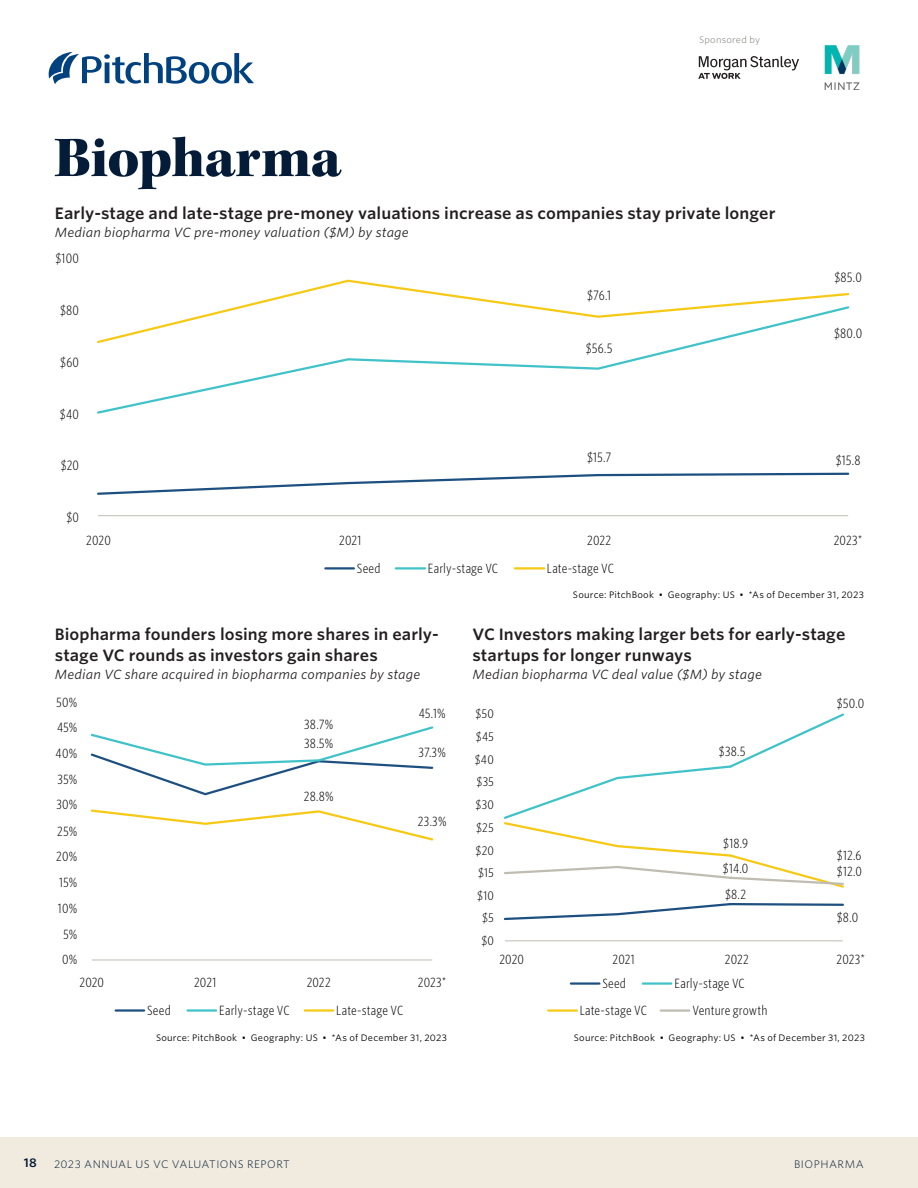
<style>
.page{position:relative;width:918px;height:1188px;background:#fff}
.page>*{position:absolute;margin:0;border:0;box-sizing:border-box;transform-origin:0 0}
.CR_H1{font:58.5px "Kepler Std Black Subh";letter-spacing:-.015em;color:#051c38}
.CR_Chart_title{font:600 15.75px/21px "Whitney S Sm";letter-spacing:.005em;color:#231f20}
.t1{font:300 12.9px "Whitney Cond S Sm";letter-spacing:.01em;color:#000}
.t2{font:300 12.75px/25px "Whitney Cond S Sm";letter-spacing:.01em;color:#000}
.CR_Chart_narrative_title{font:italic 12.75px "Whitney S Sm";letter-spacing:.01em;color:#231f20}
.t3{font:600 12px "Whitney S Sm";color:#051c38}
.t4{font:300 11.85px "Whitney Cond S Sm";letter-spacing:.005em;color:#000;scale:1.07 1}
.CR_Footer_right{font:300 10.5px "Whitney S Sm";letter-spacing:.045em;color:#051c38}
.CR_Source_tag{font:9px "Whitney S Sm";letter-spacing:.025em;color:#000}
.t5{font:300 9px "Whitney S Sm";letter-spacing:.025em;color:#78766f}
</style>
<div class="page">
<div style="left:0;top:1137px;width:918px;height:51px;background:#f0ebde"></div>
<svg style="left:49px;top:52px;width:205px;height:32px"></svg>
<svg style="left:698px;top:56px;width:101px;height:23px"></svg>
<img style="left:824px;top:45px;width:36px;height:45px">
<hr style="left:98px;top:515px;width:750px;height:1px;background:#c0bcb2">
<svg style="left:97px;top:472px;width:753px;height:23px"></svg>
<svg style="left:97px;top:345px;width:602px;height:69px"></svg>
<svg style="left:97px;top:279px;width:753px;height:66px"></svg>
<hr style="left:325px;top:567px;width:29px;height:3px;background:#1d5080">
<hr style="left:396px;top:567px;width:29px;height:3px;background:#40c2c9">
<hr style="left:515px;top:567px;width:29px;height:3px;background:#f5c914">
<hr style="left:571px;top:982px;width:28px;height:3px;background:#1d5080">
<hr style="left:643px;top:982px;width:28px;height:3px;background:#40c2c9">
<hr style="left:548px;top:1009px;width:29px;height:3px;background:#f5c914">
<hr style="left:661px;top:1009px;width:28px;height:3px;background:#c0bcb2">
<hr style="left:505px;top:940px;width:338px;height:1px;background:#c0bcb2">
<svg style="left:504px;top:903px;width:340px;height:18px"></svg>
<svg style="left:503px;top:713px;width:341px;height:175px"></svg>
<hr style="left:92px;top:960px;width:340px;height:1px;background:#c0bcb2">
<svg style="left:90px;top:726px;width:344px;height:70px"></svg>
<svg style="left:90px;top:809px;width:344px;height:32px"></svg>
<hr style="left:116px;top:1009px;width:28px;height:3px;background:#1d5080">
<hr style="left:188px;top:1009px;width:28px;height:3px;background:#40c2c9">
<hr style="left:305px;top:1009px;width:28px;height:3px;background:#f5c914">
<p class="CR_H1" style="left:54px;top:124px;width:288px">Biopharma</p>
<p class="t5" style="left:699px;top:34px;width:62px">Sponsored by</p>
<p class="CR_Chart_title" style="left:55px;top:202px;width:722px">Early-stage and late-stage pre-money valuations increase as companies stay private longer</p>
<p class="CR_Chart_narrative_title" style="left:55px;top:223px;width:355px">Median biopharma VC pre-money valuation ($M) by stage</p>
<p class="t1" style="left:55px;top:250px;width:25px">$100</p>
<p class="t1" style="left:60px;top:302px;width:20px">$80</p>
<p class="t1" style="left:60px;top:354px;width:20px">$60</p>
<p class="t1" style="left:587px;top:287px;width:26px">$76.1</p>
<p class="t1" style="left:586px;top:340px;width:28px">$56.5</p>
<p class="t1" style="left:834px;top:269px;width:29px">$85.0</p>
<p class="t1" style="left:834px;top:325px;width:30px">$80.0</p>
<p class="t1" style="left:60px;top:406px;width:21px">$40</p>
<p class="t1" style="left:61px;top:457px;width:20px">$20</p>
<p class="t1" style="left:587px;top:450px;width:26px">$15.7</p>
<p class="t1" style="left:836px;top:452px;width:27px">$15.8</p>
<p class="t1" style="left:66px;top:509px;width:14px">$0</p>
<p class="t2" style="left:86px;top:528px;width:26px">2020</p>
<p class="t2" style="left:339px;top:528px;width:24px">2021</p>
<p class="t2" style="left:587px;top:528px;width:26px">2022</p>
<p class="t2" style="left:357px;top:555px;width:25px">Seed</p>
<p class="t2" style="left:428px;top:555px;width:72px">Early-stage VC</p>
<p class="t2" style="left:547px;top:555px;width:69px">Late-stage VC</p>
<p class="t2" style="left:834px;top:528px;width:30px">2023*</p>
<p class="CR_Source_tag" style="left:573px;top:588px;width:293px">Source: PitchBook • Geography: US • *As of December 31, 2023</p>
<p class="CR_Chart_title" style="left:55px;top:624px;width:385px">Biopharma founders losing more shares in early&shy;stage VC rounds as investors gain shares</p>
<p class="CR_Chart_narrative_title" style="left:55px;top:666px;width:367px">Median VC share acquired in biopharma companies by stage</p>
<p class="t2" style="left:56px;top:689px;width:23px">50%</p>
<p class="t2" style="left:57px;top:714px;width:22px">45%</p>
<p class="t2" style="left:56px;top:741px;width:23px">40%</p>
<p class="t2" style="left:57px;top:766px;width:21px">35%</p>
<p class="t2" style="left:56px;top:792px;width:22px">30%</p>
<p class="t2" style="left:57px;top:818px;width:22px">25%</p>
<p class="t2" style="left:56px;top:844px;width:23px">20%</p>
<p class="t2" style="left:59px;top:869px;width:20px">15%</p>
<p class="t2" style="left:58px;top:896px;width:21px">10%</p>
<p class="t2" style="left:63px;top:921px;width:16px">5%</p>
<p class="t2" style="left:62px;top:947px;width:17px">0%</p>
<p class="t2" style="left:304px;top:714px;width:31px;line-height:19.4px">38.7%<br>38.5%</p>
<p class="t2" style="left:304px;top:783px;width:31px">28.8%</p>
<p class="t2" style="left:80px;top:969px;width:26px">2020</p>
<p class="t2" style="left:194px;top:969px;width:24px">2021</p>
<p class="t2" style="left:307px;top:969px;width:26px">2022</p>
<p class="t2" style="left:147px;top:997px;width:25px">Seed</p>
<p class="t2" style="left:219px;top:997px;width:72px">Early-stage VC</p>
<p class="t2" style="left:336px;top:997px;width:69px">Late-stage VC</p>
<p class="t2" style="left:419px;top:701px;width:28px">45.1%</p>
<p class="t2" style="left:419px;top:739px;width:29px">37.3%</p>
<p class="t2" style="left:418px;top:808px;width:30px">23.3%</p>
<p class="t2" style="left:418px;top:969px;width:30px">2023*</p>
<p class="CR_Source_tag" style="left:156px;top:1031px;width:293px">Source: PitchBook • Geography: US • *As of December 31, 2023</p>
<p class="CR_Chart_title" style="left:472px;top:624px;width:374px">VC Investors making larger bets for early-stage startups for longer runways</p>
<p class="CR_Chart_narrative_title" style="left:472px;top:666px;width:291px">Median biopharma VC deal value ($M) by stage</p>
<p class="t4" style="left:476px;top:706px;width:19px">$50</p>
<p class="t4" style="left:476px;top:729px;width:18px">$45</p>
<p class="t4" style="left:475px;top:752px;width:19px">$40</p>
<p class="t4" style="left:477px;top:775px;width:18px">$35</p>
<p class="t4" style="left:476px;top:797px;width:19px">$30</p>
<p class="t4" style="left:476px;top:820px;width:18px">$25</p>
<p class="t4" style="left:476px;top:843px;width:19px">$20</p>
<p class="t4" style="left:478px;top:865px;width:16px">$15</p>
<p class="t4" style="left:477px;top:888px;width:17px">$10</p>
<p class="t4" style="left:482px;top:910px;width:12px">$5</p>
<p class="t4" style="left:481px;top:933px;width:13px">$0</p>
<p class="t2" style="left:719px;top:739px;width:28px">$38.5</p>
<p class="t2" style="left:723px;top:830px;width:27px">$18.9 $14.0</p>
<p class="t2" style="left:725px;top:882px;width:23px">$8.2</p>
<p class="t2" style="left:500px;top:946px;width:26px">2020</p>
<p class="t2" style="left:613px;top:946px;width:24px">2021</p>
<p class="t2" style="left:725px;top:946px;width:26px">2022</p>
<p class="t2" style="left:602px;top:970px;width:25px">Seed</p>
<p class="t2" style="left:674px;top:970px;width:72px">Early-stage VC</p>
<p class="t2" style="left:580px;top:997px;width:69px">Late-stage VC</p>
<p class="t2" style="left:692px;top:997px;width:77px">Venture growth</p>
<p class="t2" style="left:837px;top:691px;width:29px">$50.0</p>
<p class="t2" style="left:837px;top:842px;width:26px">$12.6</p>
<p class="t2" style="left:837px;top:859px;width:27px">$12.0</p>
<p class="t2" style="left:837px;top:904px;width:23px">$8.0</p>
<p class="t2" style="left:837px;top:946px;width:30px">2023*</p>
<p class="CR_Source_tag" style="left:574px;top:1031px;width:293px">Source: PitchBook • Geography: US • *As of December 31, 2023</p>
<p class="t3" style="left:24px;top:1154px;width:14px">18</p>
<p class="CR_Footer_right" style="left:54px;top:1156px;width:237px">2023 ANNUAL US VC VALUATIONS REPORT</p>
<p class="CR_Footer_right" style="left:794px;top:1157px;width:71px">BIOPHARMA</p>
</div>
